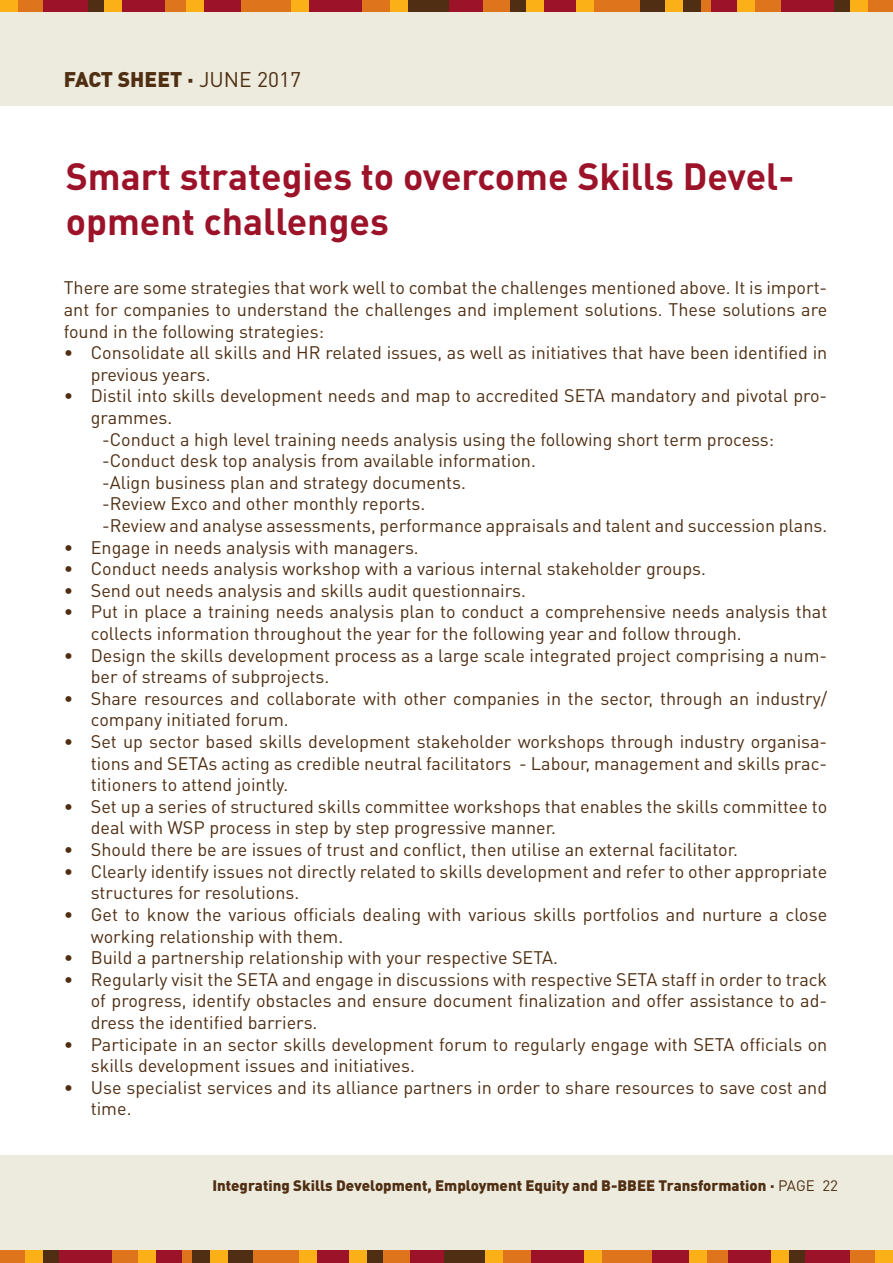
<style>
.page{position:relative;width:893px;height:1263px;background:#fff}
.page>*{position:absolute;margin:0;border:0;box-sizing:border-box;transform-origin:0 0}
.t1{font:700 37.5px/45px "DIN Pro";color:#9c1229}
.t2{font:900 21px "DIN Pro";color:#4f2e12}
.t3{font:18px/21.6px "DIN Pro";color:#4f2e12}
.t4{font:900 15px "DIN Pro";color:#4f2e12}
.s1{font-weight:400}
</style>
<div class="page">
<div style="left:866px;top:0;width:27px;height:13px;background:#de751c"></div>
<div style="left:240px;top:0;width:53px;height:13px;background:#de751c"></div>
<div style="left:591px;top:0;width:62px;height:13px;background:#de751c"></div>
<div style="left:482px;top:0;width:29px;height:13px;background:#de751c"></div>
<div style="left:14px;top:0;width:30px;height:13px;background:#de751c"></div>
<div style="left:160px;top:0;width:29px;height:13px;background:#de751c"></div>
<div style="left:754px;top:0;width:29px;height:13px;background:#de751c"></div>
<div style="left:362px;top:0;width:29px;height:13px;background:#de751c"></div>
<div style="left:543px;top:0;width:36px;height:13px;background:#9c1229"></div>
<div style="left:204px;top:0;width:36px;height:13px;background:#9c1229"></div>
<div style="left:447px;top:0;width:36px;height:13px;background:#9c1229"></div>
<div style="left:44px;top:0;width:46px;height:13px;background:#9c1229"></div>
<div style="left:119px;top:0;width:46px;height:13px;background:#9c1229"></div>
<div style="left:781px;top:0;width:54px;height:13px;background:#9c1229"></div>
<div style="left:308px;top:0;width:54px;height:13px;background:#9c1229"></div>
<div style="left:640px;top:0;width:61px;height:13px;background:#4f2e14"></div>
<div style="left:709px;top:0;width:30px;height:13px;background:#9c1229"></div>
<div style="left:406px;top:0;width:42px;height:13px;background:#4f2e14"></div>
<div style="left:89px;top:0;width:17px;height:13px;background:#4f2e14"></div>
<div style="left:510px;top:0;width:17px;height:13px;background:#4f2e14"></div>
<div style="left:834px;top:0;width:17px;height:13px;background:#4f2e14"></div>
<div style="left:0;top:0;width:17px;height:13px;background:#fcb017"></div>
<div style="left:187px;top:0;width:17px;height:13px;background:#fcb017"></div>
<div style="left:738px;top:0;width:17px;height:13px;background:#fcb017"></div>
<div style="left:665px;top:0;width:18px;height:13px;background:#fcb017"></div>
<div style="left:577px;top:0;width:17px;height:13px;background:#fcb017"></div>
<div style="left:390px;top:0;width:17px;height:13px;background:#fcb017"></div>
<div style="left:104px;top:0;width:18px;height:13px;background:#fcb017"></div>
<div style="left:526px;top:0;width:17px;height:13px;background:#fcb017"></div>
<div style="left:850px;top:0;width:17px;height:13px;background:#fcb017"></div>
<div style="left:291px;top:0;width:17px;height:13px;background:#fcb017"></div>
<div style="left:702px;top:0;width:9px;height:13px;background:#de751c"></div>
<div style="left:0;top:13px;width:893px;height:93px;background:#edebde"></div>
<div style="left:0;top:1250px;width:26px;height:13px;background:#de751c"></div>
<div style="left:600px;top:1250px;width:53px;height:13px;background:#de751c"></div>
<div style="left:240px;top:1250px;width:62px;height:13px;background:#de751c"></div>
<div style="left:381px;top:1250px;width:30px;height:13px;background:#de751c"></div>
<div style="left:849px;top:1250px;width:30px;height:13px;background:#de751c"></div>
<div style="left:704px;top:1250px;width:29px;height:13px;background:#de751c"></div>
<div style="left:110px;top:1250px;width:29px;height:13px;background:#de751c"></div>
<div style="left:502px;top:1250px;width:29px;height:13px;background:#de751c"></div>
<div style="left:314px;top:1250px;width:36px;height:13px;background:#9c1229"></div>
<div style="left:653px;top:1250px;width:36px;height:13px;background:#9c1229"></div>
<div style="left:410px;top:1250px;width:36px;height:13px;background:#9c1229"></div>
<div style="left:803px;top:1250px;width:46px;height:13px;background:#9c1229"></div>
<div style="left:728px;top:1250px;width:46px;height:13px;background:#9c1229"></div>
<div style="left:58px;top:1250px;width:54px;height:13px;background:#9c1229"></div>
<div style="left:531px;top:1250px;width:54px;height:13px;background:#9c1229"></div>
<div style="left:191px;top:1250px;width:62px;height:13px;background:#4f2e14"></div>
<div style="left:154px;top:1250px;width:29px;height:13px;background:#9c1229"></div>
<div style="left:444px;top:1250px;width:43px;height:13px;background:#4f2e14"></div>
<div style="left:787px;top:1250px;width:17px;height:13px;background:#4f2e14"></div>
<div style="left:366px;top:1250px;width:17px;height:13px;background:#4f2e14"></div>
<div style="left:42px;top:1250px;width:17px;height:13px;background:#4f2e14"></div>
<div style="left:876px;top:1250px;width:17px;height:13px;background:#fcb017"></div>
<div style="left:689px;top:1250px;width:17px;height:13px;background:#fcb017"></div>
<div style="left:138px;top:1250px;width:17px;height:13px;background:#fcb017"></div>
<div style="left:210px;top:1250px;width:18px;height:13px;background:#fcb017"></div>
<div style="left:299px;top:1250px;width:17px;height:13px;background:#fcb017"></div>
<div style="left:486px;top:1250px;width:17px;height:13px;background:#fcb017"></div>
<div style="left:771px;top:1250px;width:18px;height:13px;background:#fcb017"></div>
<div style="left:349px;top:1250px;width:18px;height:13px;background:#fcb017"></div>
<div style="left:26px;top:1250px;width:17px;height:13px;background:#fcb017"></div>
<div style="left:585px;top:1250px;width:17px;height:13px;background:#fcb017"></div>
<div style="left:182px;top:1250px;width:9px;height:13px;background:#de751c"></div>
<div style="left:0;top:1155px;width:893px;height:95px;background:#edebde"></div>
<p class="t2" style="left:64px;top:65px;width:239px">FACT SHEET · <span class="s1">JUNE 2017</span></p>
<h1 class="t1" style="left:66px;top:153px;width:730px">Smart strategies to overcome Skills Devel&shy;opment challenges</h1>
<p class="t3" style="left:64px;top:276px;width:765px;text-align:justify">There are some strategies that work well to combat the challenges mentioned above. It is import&shy;ant for companies to understand the challenges and implement solutions. These solutions are found in the following strategies:</p>
<p class="t3" style="left:91px;top:341px;width:738px;text-indent:-27px">• Consolidate all skills and HR related issues, as well as initiatives that have been identified in previous years.</p>
<p class="t3" style="left:64px;top:384px;width:765px">• Distil into skills development needs and map to accredited SETA mandatory and pivotal pro-</p>
<p class="t3" style="left:91px;top:406px;width:83px">grammes.</p>
<p class="t3" style="left:102px;top:428px;width:674px">-Conduct a high level training needs analysis using the following short term process:</p>
<p class="t3" style="left:102px;top:449px;width:435px">-Conduct desk top analysis from available information.</p>
<p class="t3" style="left:102px;top:471px;width:365px">-Align business plan and strategy documents.</p>
<p class="t3" style="left:102px;top:492px;width:325px">-Review Exco and other monthly reports.</p>
<p class="t3" style="left:102px;top:514px;width:727px">-Review and analyse assessments, performance appraisals and talent and succession plans.</p>
<p class="t3" style="left:64px;top:536px;width:356px">• Engage in needs analysis with managers.</p>
<p class="t3" style="left:64px;top:557px;width:644px">• Conduct needs analysis workshop with a various internal stakeholder groups.</p>
<p class="t3" style="left:64px;top:579px;width:464px">• Send out needs analysis and skills audit questionnairs.</p>
<p class="t3" style="left:91px;top:600px;width:738px;text-indent:-27px">• Put in place a training needs analysis plan to conduct a comprehensive needs analysis that collects information throughout the year for the following year and follow through.</p>
<p class="t3" style="left:91px;top:644px;width:738px;text-indent:-27px">• Design the skills development process as a large scale integrated project comprising a num&shy;ber of streams of subprojects.</p>
<p class="t3" style="left:91px;top:687px;width:738px;text-indent:-27px">• Share resources and collaborate with other companies in the sector, through an industry/ company initiated forum.</p>
<p class="t3" style="left:91px;top:730px;width:738px;text-align:justify;text-indent:-27px">• Set up sector based skills development stakeholder workshops through industry organisa&shy;tions and SETAs acting as credible neutral facilitators - Labour, management and skills prac&shy;titioners to attend jointly.</p>
<p class="t3" style="left:91px;top:795px;width:738px;text-indent:-27px">• Set up a series of structured skills committee workshops that enables the skills committee to deal with WSP process in step by step progressive manner.</p>
<p class="t3" style="left:64px;top:838px;width:676px">• Should there be are issues of trust and conflict, then utilise an external facilitator.</p>
<p class="t3" style="left:91px;top:860px;width:738px;text-indent:-27px">• Clearly identify issues not directly related to skills development and refer to other appropriate structures for resolutions.</p>
<p class="t3" style="left:91px;top:903px;width:738px;text-indent:-27px">• Get to know the various officials dealing with various skills portfolios and nurture a close working relationship with them.</p>
<p class="t3" style="left:64px;top:946px;width:496px">• Build a partnership relationship with your respective SETA.</p>
<p class="t3" style="left:91px;top:968px;width:738px;text-align:justify;text-indent:-27px">• Regularly visit the SETA and engage in discussions with respective SETA staff in order to track of progress, identify obstacles and ensure document finalization and offer assistance to ad&shy;dress the identified barriers.</p>
<p class="t3" style="left:91px;top:1032px;width:738px;text-indent:-27px">• Participate in an sector skills development forum to regularly engage with SETA officials on skills development issues and initiatives.</p>
<p class="t3" style="left:91px;top:1076px;width:738px;text-indent:-27px">• Use specialist services and its alliance partners in order to share resources to save cost and time.</p>
<p class="t4" style="left:212px;top:1175px;width:627px">Integrating Skills Development, Employment Equity and B-BBEE Transformation · <span class="s1">PAGE 22</span></p>
</div>
